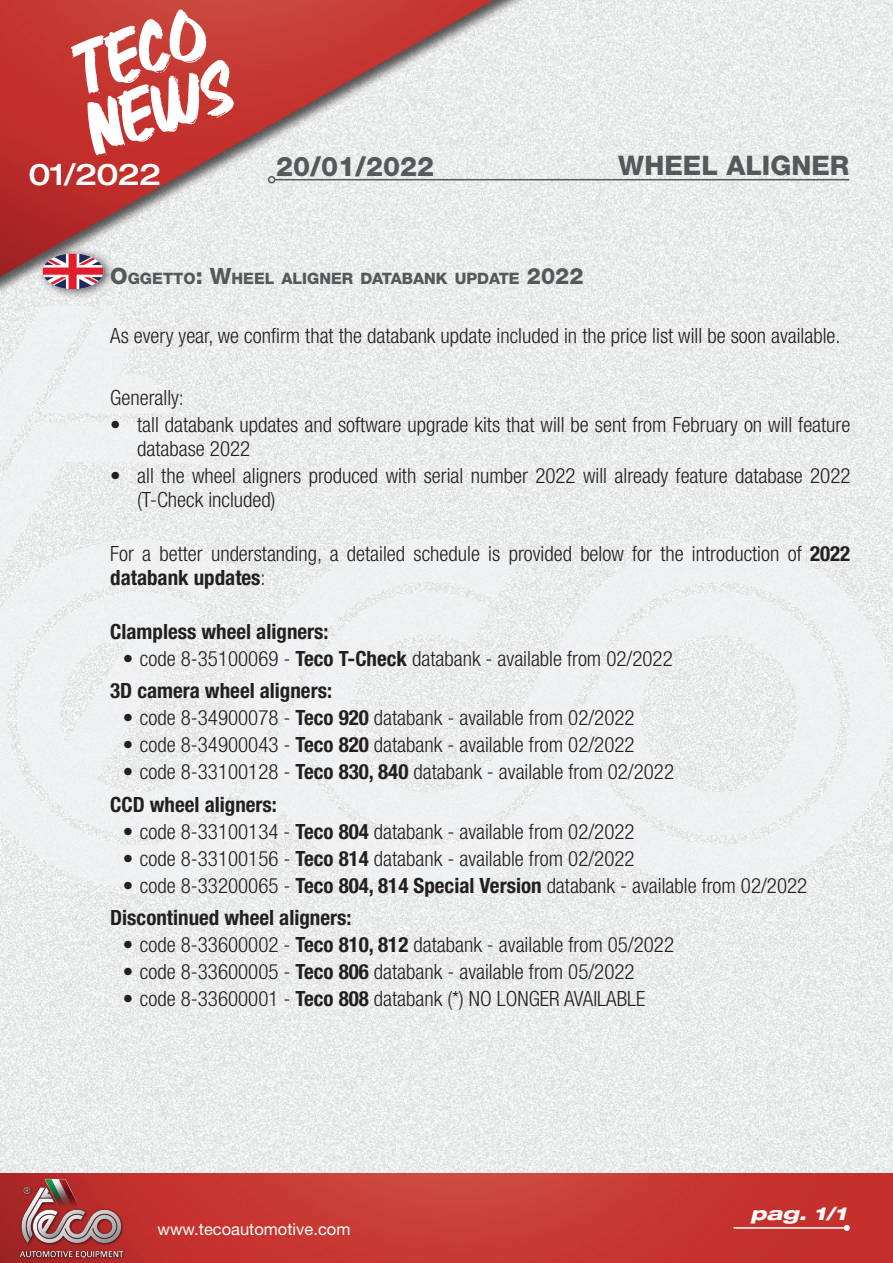
<style>
.page{position:relative;width:893px;height:1263px;background:#fff}
.page>*{position:absolute;margin:0;border:0;box-sizing:border-box;transform-origin:0 0}
.t1{font:500 expanded 30px "Helvetica Neue LT Std";letter-spacing:-.03em;color:#fff}
.t2{font:800 27px "Helvetica Neue LT Std";color:#57585a}
.t3{font:300 condensed 21px/24px "Helvetica Neue LT Std";color:#231f20}
.t4{font:700 condensed 21px/32.5px "Helvetica Neue LT Std";color:#231f20}
.t5{font:italic 800 expanded 18px "Helvetica Neue LT Std";color:#fff;scale:1.09 1}
.t6{font:16.5px "Helvetica Neue LT Std";color:#fff}
.t7{font:800 15.75px "Helvetica Neue LT Std";color:#57585a}
.s1{font-size:22.5px}
.s2{font-weight:700}
.s3{font-weight:300}
</style>
<div class="page">
<img style="left:0;top:888px;width:893px;height:285px">
<img style="left:0;top:1173px;width:893px;height:90px">
<img style="left:18px;top:1176px;width:155px;height:83px">
<hr style="left:733px;top:1227px;width:114px;height:2px;background:#fff">
<svg style="left:844px;top:1225px;width:6px;height:6px"></svg>
<svg style="left:0;top:415px;width:893px;height:473px;fill:#eeeff0"></svg>
<div style="left:0;top:0;width:893px;height:415px;background:#231f20;opacity:.75"></div>
<img style="left:0;top:0;width:893px;height:401px">
<hr style="left:275px;top:179px;width:574px;height:1px;background:#57585a">
<div style="left:268px;top:176px;width:7px;height:7px;border:2px solid #57585a;border-radius:50%"></div>
<svg style="left:70px;top:9px;width:164px;height:146px"></svg>
<div style="left:37px;top:247px;width:78px;height:53px;background:#231f20;opacity:.75"></div>
<img style="left:39px;top:253px;width:67px;height:35px">
<h1 class="t1" style="left:28px;top:155px;width:134px">01/2022</h1>
<p class="t2" style="left:276px;top:150px;width:160px">20/01/2022</p>
<p class="t7" style="left:110px;top:269px;width:475px"><span class="s1">O</span>GGETTO<span class="s1">: W</span>HEEL ALIGNER DATABANK UPDATE <span class="s1">2022</span></p>
<p class="t2" style="left:618px;top:149px;width:233px">WHEEL ALIGNER</p>
<p class="t3" style="left:110px;top:323px;width:732px">As every year, we confirm that the databank update included in the price list will be soon available.</p>
<p class="t3" style="left:110px;top:385px;width:75px">Generally:</p>
<p class="t3" style="left:137px;top:412px;width:715px;text-indent:-27px">• tall databank updates and software upgrade kits that will be sent from February on will feature database 2022</p>
<p class="t3" style="left:137px;top:463px;width:715px;text-indent:-27px">• all the wheel aligners produced with serial number 2022 will already feature database 2022 (T-Check included)</p>
<p class="t3" style="left:110px;top:541px;width:742px">For a better understanding, a detailed schedule is provided below for the introduction of <span class="s2">2022 databank updates</span>:</p>
<p class="t4" style="left:110px;top:615px;width:220px">Clampless wheel aligners:</p>
<p class="t3" style="left:110px;top:642px;width:564px;line-height:32.5px;text-indent:13px">• code 8-35100069 - <span class="s2">Teco T-Check</span> databank - available from 02/2022<br><span class="s2">3D camera wheel aligners:</span></p>
<p class="t3" style="left:123px;top:706px;width:513px">• code 8-34900078 - <span class="s2">Teco 920</span> databank - available from 02/2022</p>
<p class="t3" style="left:123px;top:733px;width:513px">• code 8-34900043 - <span class="s2">Teco 820</span> databank - available from 02/2022</p>
<p class="t3" style="left:110px;top:755px;width:565px;line-height:32.5px;text-indent:13px">• code 8-33100128 - <span class="s2">Teco 830, 840</span> databank - available from 02/2022<br><span class="s2">CCD wheel aligners:</span></p>
<p class="t3" style="left:123px;top:819px;width:513px">• code 8-33100134 - <span class="s2">Teco 804</span> databank - available from 02/2022</p>
<p class="t3" style="left:123px;top:846px;width:513px">• code 8-33100156 - <span class="s2">Teco 814</span> databank - available from 02/2022</p>
<p class="t4" style="left:110px;top:869px;width:699px;text-indent:13px"><span class="s3">• code 8-33200065 -</span> Teco 804, 814 Special Version <span class="s3">databank - available from 02/2022<br></span>Discontinued wheel aligners:</p>
<p class="t3" style="left:123px;top:933px;width:553px">• code 8-33600002 - <span class="s2">Teco 810, 812</span> databank - available from 05/2022</p>
<p class="t3" style="left:123px;top:960px;width:513px">• code 8-33600005 - <span class="s2">Teco 806</span> databank - available from 05/2022</p>
<p class="t3" style="left:123px;top:987px;width:524px">• code 8-33600001 - <span class="s2">Teco 808</span> databank (*) NO LONGER AVAILABLE</p>
<p class="t6" style="left:158px;top:1219px;width:194px">www.tecoautomotive.com</p>
<p class="t5" style="left:750px;top:1202px;width:90px">pag. 1/1</p>
</div>
